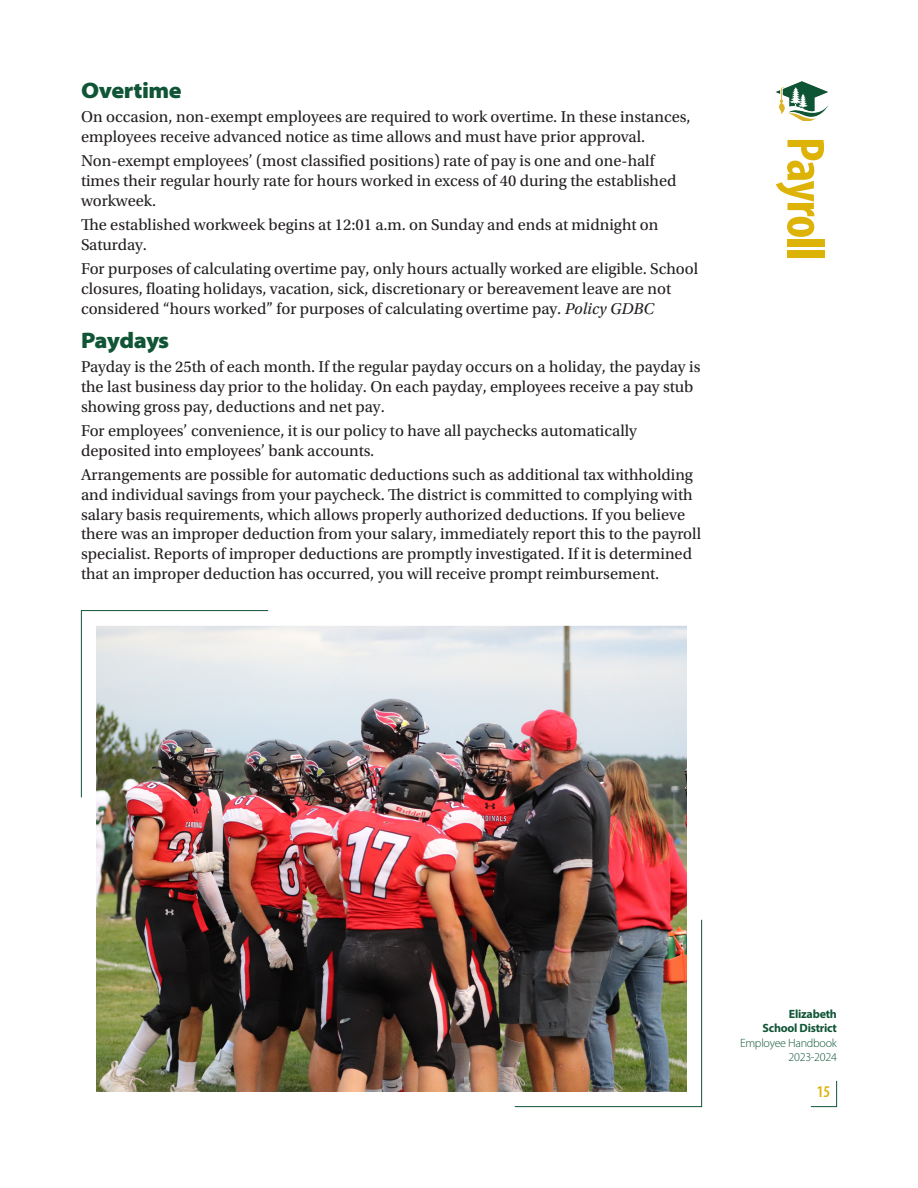
<style>
.page{position:relative;width:918px;height:1188px;background:#fff}
.page>*{position:absolute;margin:0;border:0;box-sizing:border-box;transform-origin:0 0}
.t1{font:700 condensed 54px "Myriad Pro";letter-spacing:-.02em;color:#deb308}
.t2{font:900 semi-expanded 22.5px "Myriad Pro";letter-spacing:-.02em;color:#105536}
.t3{font:16.5px/19.8px "Utopia Std";color:#231f20}
.t4{font:600 condensed 16.5px "Myriad Pro";color:#deb308}
.t5{font:300 12px/14.4px "Myriad Pro";letter-spacing:-.02em;color:#105536;text-align:right}
.t6{font:700 12px/14.4px "Myriad Pro";letter-spacing:-.02em;color:#105536;text-align:right}
.s1{font-style:italic}
</style>
<div class="page">
<svg style="left:811px;top:1081px;width:26px;height:26px"></svg>
<img style="left:776px;top:81px;width:52px;height:40px">
<img style="left:97px;top:627px;width:589px;height:464px">
<hr style="left:81px;top:610px;width:1px;height:187px;background:#105536">
<hr style="left:81px;top:610px;width:187px;height:1px;background:#105536">
<hr style="left:701px;top:920px;width:1px;height:187px;background:#105536">
<hr style="left:515px;top:1106px;width:187px;height:1px;background:#105536">
<h2 class="t2" style="left:81px;top:75px;width:102px">Overtime</h2>
<p class="t3" style="left:81px;top:107px;width:611px">On occasion, non-exempt employees are required to work overtime. In these instances, employees receive advanced notice as time allows and must have prior approval.</p>
<p class="t3" style="left:81px;top:151px;width:597px">Non-exempt employees’ (most classified positions) rate of pay is one and one-half times their regular hourly rate for hours worked in excess of 40 during the established workweek.</p>
<p class="t3" style="left:81px;top:215px;width:579px">The established workweek begins at 12:01 a.m. on Sunday and ends at midnight on<br>Saturday.</p>
<p class="t3" style="left:81px;top:259px;width:619px">For purposes of calculating overtime pay, only hours actually worked are eligible. School closures, floating holidays, vacation, sick, discretionary or bereavement leave are not considered “hours worked” for purposes of calculating overtime pay. <span class="s1">Policy GDBC</span></p>
<h2 class="t2" style="left:81px;top:325px;width:90px">Paydays</h2>
<p class="t3" style="left:81px;top:357px;width:621px">Payday is the 25th of each month. If the regular payday occurs on a holiday, the payday is the last business day prior to the holiday. On each payday, employees receive a pay stub showing gross pay, deductions and net pay.</p>
<p class="t3" style="left:81px;top:421px;width:557px">For employees’ convenience, it is our policy to have all paychecks automatically deposited into employees’ bank accounts.</p>
<p class="t3" style="left:81px;top:465px;width:622px">Arrangements are possible for automatic deductions such as additional tax withholding and individual savings from your paycheck. The district is committed to complying with salary basis requirements, which allows properly authorized deductions. If you believe there was an improper deduction from your salary, immediately report this to the payroll specialist. Reports of improper deductions are promptly investigated. If it is determined that an improper deduction has occurred, you will receive prompt reimbursement.</p>
<h1 class="t1" style="left:839px;top:137px;width:125px;rotate:90deg">Payroll</h1>
<p class="t6" style="left:763px;top:1006px;width:76px">Elizabeth<br>School District</p>
<p class="t5" style="left:740px;top:1036px;width:98px">Employee Handbook<br>2023-2024</p>
<p class="t4" style="left:817px;top:1082px;width:15px">15</p>
</div>
